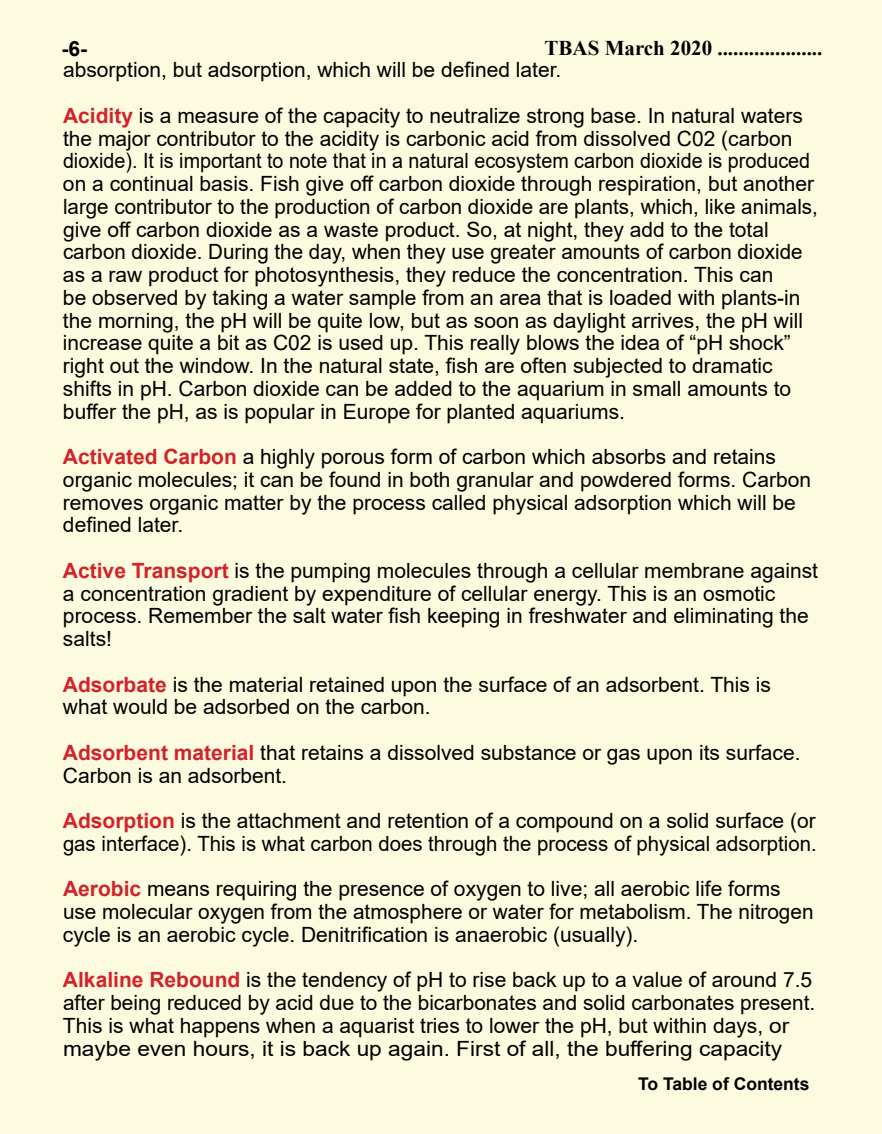
<style>
.page{position:relative;width:882px;height:1134px;background:#fdfbdf}
.page>*{position:absolute;margin:0;border:0;box-sizing:border-box;transform-origin:0 0}
.t1{font:21px/22.8px "Arial";color:#000}
.t2{font:700 21px "Times New Roman";color:#000}
.t3{font:700 21px "Arial";color:#000}
.t4{font:700 17.5px "Arial";color:#000}
.s1{font-weight:700;color:#d2232a}
</style>
<div class="page">
<p class="t3" style="left:62px;top:34px;width:27px">-6-</p>
<p class="t2" style="left:545px;top:33px;width:279px">TBAS March 2020 ....................</p>
<p class="t1" style="left:63px;top:47px;width:741px;line-height:45.5px">absorption, but adsorption, which will be defined later.<br><span class="s1">Acidity</span> is a measure of the capacity to neutralize strong base. In natural waters</p>
<p class="t1" style="left:63px;top:127px;width:756px">the major contributor to the acidity is carbonic acid from dissolved C02 (carbon dioxide). It is important to note that in a natural ecosystem carbon dioxide is produced on a continual basis. Fish give off carbon dioxide through respiration, but another large contributor to the production of carbon dioxide are plants, which, like animals, give off carbon dioxide as a waste product. So, at night, they add to the total carbon dioxide. During the day, when they use greater amounts of carbon dioxide as a raw product for photosynthesis, they reduce the concentration. This can<br>be observed by taking a water sample from an area that is loaded with plants-in the morning, the pH will be quite low, but as soon as daylight arrives, the pH will increase quite a bit as C02 is used up. This really blows the idea of “pH shock” right out the window. In the natural state, fish are often subjected to dramatic shifts in pH. Carbon dioxide can be added to the aquarium in small amounts to buffer the pH, as is popular in Europe for planted aquariums.</p>
<p class="t1" style="left:63px;top:445px;width:750px"><span class="s1">Activated Carbon</span> a highly porous form of carbon which absorbs and retains organic molecules; it can be found in both granular and powdered forms. Carbon removes organic matter by the process called physical adsorption which will be defined later.</p>
<p class="t1" style="left:63px;top:559px;width:757px"><span class="s1">Active Transport</span> is the pumping molecules through a cellular membrane against a concentration gradient by expenditure of cellular energy. This is an osmotic process. Remember the salt water fish keeping in freshwater and eliminating the salts!</p>
<p class="t1" style="left:63px;top:673px;width:710px"><span class="s1">Adsorbate</span> is the material retained upon the surface of an adsorbent. This is what would be adsorbed on the carbon.</p>
<p class="t1" style="left:63px;top:741px;width:739px"><span class="s1">Adsorbent material</span> that retains a dissolved substance or gas upon its surface.<br>Carbon is an adsorbent.</p>
<p class="t1" style="left:63px;top:809px;width:755px"><span class="s1">Adsorption</span> is the attachment and retention of a compound on a solid surface (or gas interface). This is what carbon does through the process of physical adsorption.</p>
<p class="t1" style="left:63px;top:878px;width:752px"><span class="s1">Aerobic</span> means requiring the presence of oxygen to live; all aerobic life forms use molecular oxygen from the atmosphere or water for metabolism. The nitrogen cycle is an aerobic cycle. Denitrification is anaerobic (usually).</p>
<p class="t1" style="left:63px;top:969px;width:754px"><span class="s1">Alkaline Rebound</span> is the tendency of pH to rise back up to a value of around 7.5 after being reduced by acid due to the bicarbonates and solid carbonates present.<br>This is what happens when a aquarist tries to lower the pH, but within days, or maybe even hours, it is back up again. First of all, the buffering capacity</p>
<p class="t4" style="left:638px;top:1071px;width:173px">To Table of Contents</p>
</div>
